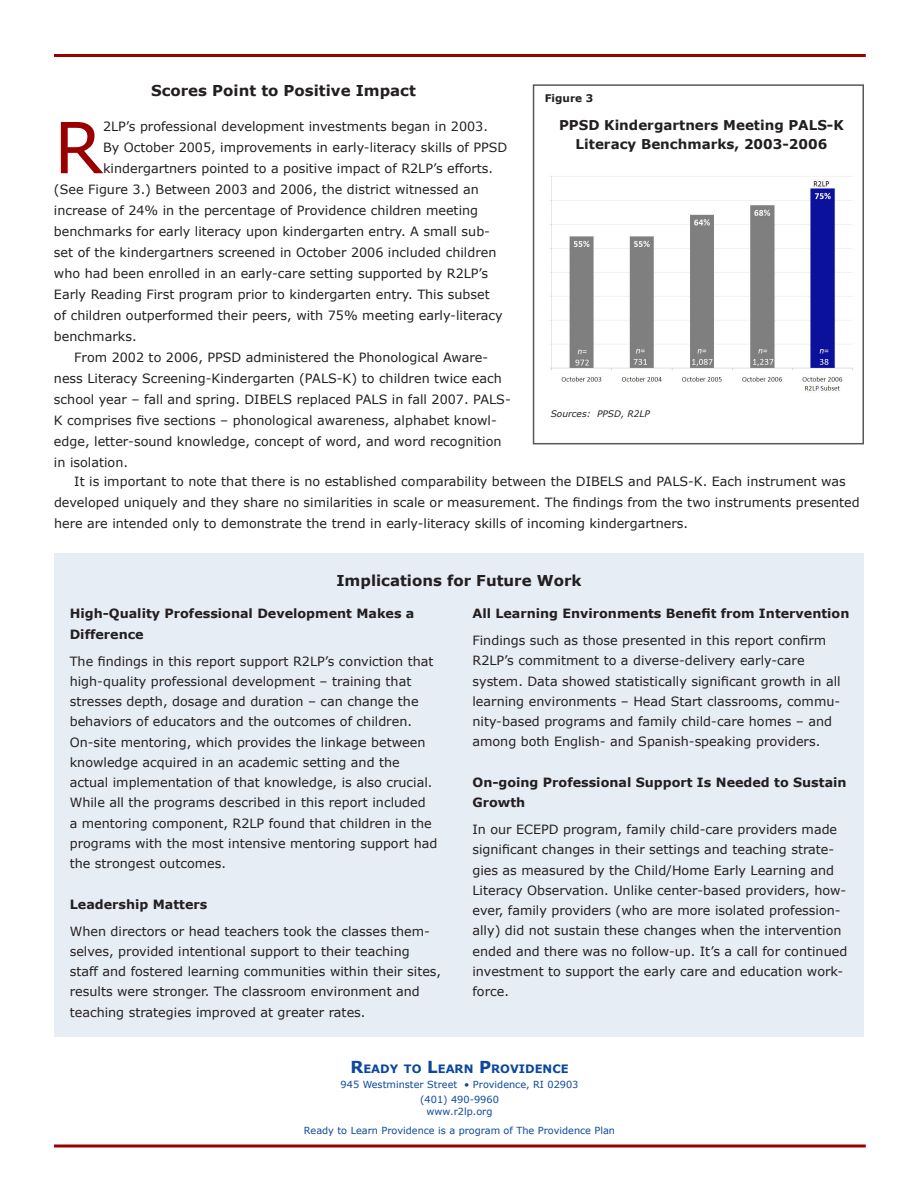
<style>
.page{position:relative;width:918px;height:1188px;background:#fff}
.page>*{position:absolute;margin:0;border:0;box-sizing:border-box;transform-origin:0 0}
.t1{font:70.5px "Verdana";color:#900}
.t2{font:700 15px "Verdana";color:#231f20}
.t3{font:700 13.5px/19.5px "Verdana";color:#231f20;text-align:center}
.t4{font:12.75px/20.2px "Verdana";color:#231f20}
.t5{font:700 12.75px/20.2px "Verdana";color:#231f20}
.t6{font:700 11.55px "Verdana";color:#0c479d}
.t7{font:700 10.5px "Verdana";color:#231f20}
.t8{font:9.75px/15.3px "Verdana";color:#0c479d;text-align:center}
.t9{font:italic 9px "Verdana";color:#231f20}
.s1{font-size:16.5px}
</style>
<div class="page">
<svg style="left:54px;top:1144px;width:812px;height:4px;background:#b23f3f"></svg>
<div style="left:533px;top:84px;width:331px;height:360px;border:2px solid #57585a"></div>
<img style="left:550px;top:176px;width:303px;height:216px">
<div style="left:54px;top:554px;width:810px;height:483px;background:#e7edf5"></div>
<hr style="left:54px;top:54px;width:812px;height:3px;background:#900">
<p class="t2" style="left:151px;top:81px;width:266px">Scores Point to Positive Impact</p>
<h1 class="t1" style="left:54px;top:103px;width:51px">R</h1>
<p class="t4" style="left:103px;top:116px;width:386px">2LP’s professional development investments began in 2003.</p>
<p class="t4" style="left:103px;top:137px;width:406px">By October 2005, improvements in early-literacy skills of PPSD</p>
<p class="t4" style="left:103px;top:158px;width:392px">kindergartners pointed to a positive impact of R2LP’s efforts.</p>
<p class="t4" style="left:54px;top:179px;width:426px">(See Figure 3.) Between 2003 and 2006, the district witnessed an</p>
<p class="t4" style="left:54px;top:200px;width:426px">increase of 24% in the percentage of Providence children meeting</p>
<p class="t4" style="left:54px;top:221px;width:438px">benchmarks for early literacy upon kindergarten entry. A small sub-</p>
<p class="t4" style="left:54px;top:242px;width:444px">set of the kindergartners screened in October 2006 included children</p>
<p class="t4" style="left:54px;top:263px;width:436px">who had been enrolled in an early-care setting supported by R2LP’s</p>
<p class="t4" style="left:54px;top:284px;width:437px">Early Reading First program prior to kindergarten entry. This subset</p>
<p class="t4" style="left:54px;top:305px;width:450px">of children outperformed their peers, with 75% meeting early-literacy</p>
<p class="t4" style="left:54px;top:326px;width:84px">benchmarks.</p>
<p class="t4" style="left:74px;top:347px;width:416px">From 2002 to 2006, PPSD administered the Phonological Aware-</p>
<p class="t4" style="left:54px;top:368px;width:449px">ness Literacy Screening-Kindergarten (PALS-K) to children twice each</p>
<p class="t4" style="left:54px;top:389px;width:458px">school year – fall and spring. DIBELS replaced PALS in fall 2007. PALS-</p>
<p class="t4" style="left:54px;top:410px;width:444px">K comprises five sections – phonological awareness, alphabet knowl-</p>
<p class="t4" style="left:54px;top:431px;width:449px">edge, letter-sound knowledge, concept of word, and word recognition</p>
<p class="t4" style="left:54px;top:452px;width:76px">in isolation.</p>
<p class="t7" style="left:545px;top:92px;width:50px">Figure 3</p>
<p class="t3" style="left:559px;top:115px;width:286px">PPSD Kindergartners Meeting PALS-K<br>Literacy Benchmarks, 2003-2006</p>
<p class="t9" style="left:551px;top:408px;width:101px">Sources: PPSD, R2LP</p>
<p class="t4" style="left:54px;top:470px;width:807px;line-height:21px;text-indent:20px">It is important to note that there is no established comparability between the DIBELS and PALS-K. Each instrument was developed uniquely and they share no similarities in scale or measurement. The findings from the two instruments presented here are intended only to demonstrate the trend in early-literacy skills of incoming kindergartners.</p>
<p class="t2" style="left:336px;top:571px;width:247px">Implications for Future Work</p>
<p class="t5" style="left:70px;top:603px;width:346px">High-Quality Professional Development Makes a<br>Difference</p>
<p class="t4" style="left:70px;top:651px;width:369px">The findings in this report support R2LP’s conviction that high-quality professional development – training that stresses depth, dosage and duration – can change the behaviors of educators and the outcomes of children.<br>On-site mentoring, which provides the linkage between knowledge acquired in an academic setting and the actual implementation of that knowledge, is also crucial.<br>While all the programs described in this report included<br>a mentoring component, R2LP found that children in the programs with the most intensive mentoring support had the strongest outcomes.</p>
<p class="t5" style="left:70px;top:893px;width:139px">Leadership Matters</p>
<p class="t4" style="left:70px;top:920px;width:373px">When directors or head teachers took the classes them&shy;selves, provided intentional support to their teaching<br>staff and fostered learning communities within their sites, results were stronger. The classroom environment and teaching strategies improved at greater rates.</p>
<p class="t5" style="left:472px;top:603px;width:378px">All Learning Environments Benefit from Intervention</p>
<p class="t4" style="left:472px;top:630px;width:370px">Findings such as those presented in this report confirm R2LP’s commitment to a diverse-delivery early-care system. Data showed statistically significant growth in all learning environments – Head Start classrooms, commu&shy;nity-based programs and family child-care homes – and among both English- and Spanish-speaking providers.</p>
<p class="t5" style="left:472px;top:772px;width:376px">On-going Professional Support Is Needed to Sustain<br>Growth</p>
<p class="t4" style="left:472px;top:819px;width:376px">In our ECEPD program, family child-care providers made significant changes in their settings and teaching strate&shy;gies as measured by the Child/Home Early Learning and Literacy Observation. Unlike center-based providers, how&shy;ever, family providers (who are more isolated profession&shy;ally) did not sustain these changes when the intervention ended and there was no follow-up. It’s a call for continued investment to support the early care and education work&shy;force.</p>
<p class="t6" style="left:350px;top:1061px;width:220px"><span class="s1">R</span>EADY TO <span class="s1">L</span>EARN <span class="s1">P</span>ROVIDENCE</p>
<p class="t8" style="left:341px;top:1077px;width:239px">945 Westminster Street • Providence, RI 02903 (401) 490-9960</p>
<p class="t8" style="left:304px;top:1102px;width:313px;line-height:18.5px">www.r2lp.org<br>Ready to Learn Providence is a program of The Providence Plan</p>
</div>
